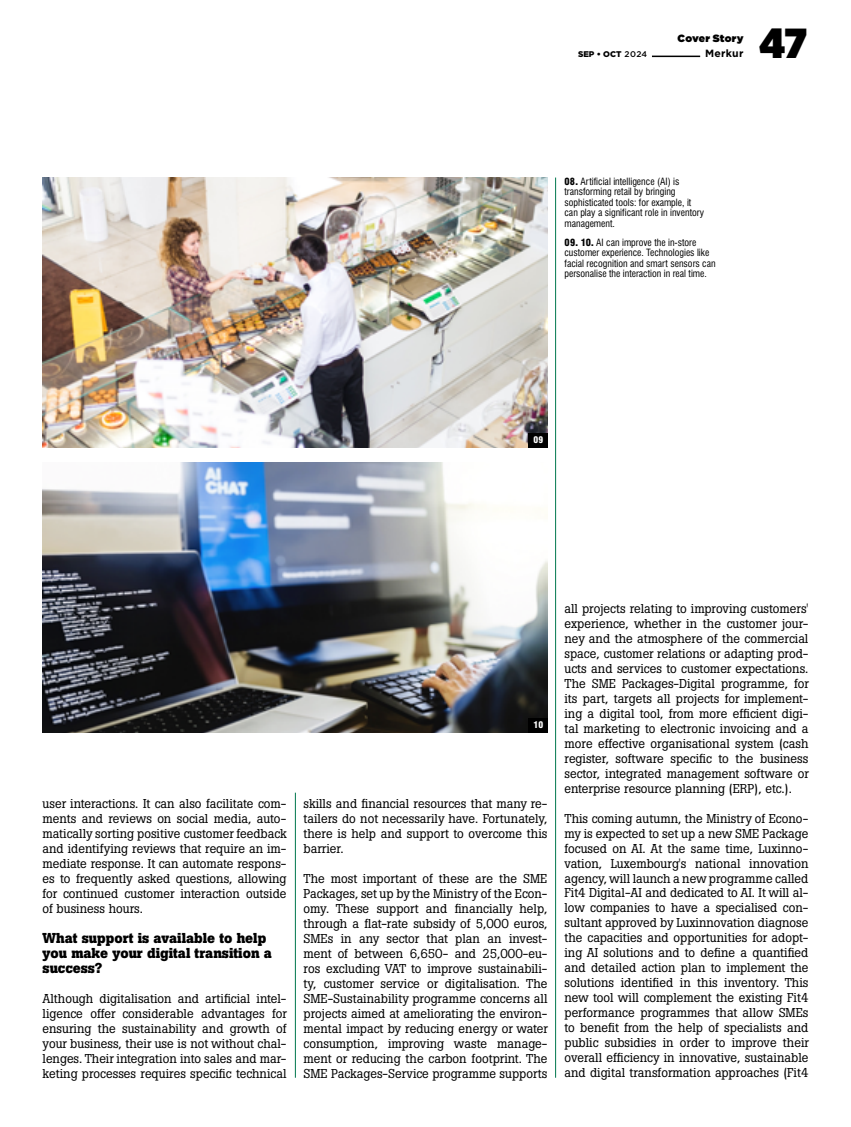
<style>
.page{position:relative;width:851px;height:1127px;background:#fff}
.page>*{position:absolute;margin:0;border:0;box-sizing:border-box;transform-origin:0 0}
.t1{font:900 42px "Gotham Narrow";color:#000}
.t2{font:700 14.25px/15px "Boton Pro";color:#000}
.t3{font:12.75px/15px "Boton Pro";color:#000;text-align:justify}
.t4{font:10.5px "Gotham Ultra";letter-spacing:.02em;color:#000}
.t5{font:700 10.5px "Gotham";letter-spacing:.025em;color:#000}
.t6{font:condensed 9.75px/10.5px "Swiss 721 BT";color:#000}
.t7{font:900 condensed 9px "Swiss 721 BT";color:#fff}
.t8{font:900 8.25px "Gotham";color:#000}
.s1{font-weight:500}
.s2{font-weight:900}
</style>
<div class="page">
<hr style="left:652px;top:56px;width:48px;height:1px;background:#000">
<hr style="left:295px;top:793px;width:1px;height:285px;background:#00774e">
<hr style="left:555px;top:178px;width:1px;height:900px;background:#00774e">
<img style="left:43px;top:178px;width:504px;height:270px">
<img style="left:43px;top:463px;width:504px;height:270px">
<div style="left:528px;top:433px;width:19px;height:14px;background:#000"></div>
<div style="left:528px;top:718px;width:19px;height:14px;background:#000"></div>
<p class="t4" style="left:677px;top:33px;width:67px">Cover Story</p>
<p class="t8" style="left:578px;top:50px;width:70px">SEP • OCT <span class="s1">2024</span></p>
<p class="t5" style="left:705px;top:48px;width:40px">Merkur</p>
<h1 class="t1" style="left:759px;top:14px;width:49px">47</h1>
<p class="t6" style="left:564px;top:176px;width:141px"><span class="s2">08.</span> Artificial intelligence (AI) is transforming retail by bringing sophisticated tools: for example, it can play a significant role in inventory management.</p>
<p class="t6" style="left:564px;top:237px;width:153px"><span class="s2">09. 10.</span> AI can improve the in-store customer experience. Technologies like facial recognition and smart sensors can personalise the interaction in real time.</p>
<p class="t7" style="left:533px;top:435px;width:11px">09</p>
<p class="t3" style="left:43px;top:796px;width:246px">user interactions. It can also facilitate com&shy;ments and reviews on social media, auto&shy;matically sorting positive customer feedback and identifying reviews that require an im&shy;mediate response. It can automate respons&shy;es to frequently asked questions, allowing for continued customer interaction outside of business hours.</p>
<p class="t2" style="left:43px;top:930px;width:231px">What support is available to help you make your digital transition a success?</p>
<p class="t3" style="left:43px;top:991px;width:246px">Although digitalisation and artificial intel&shy;ligence offer considerable advantages for ensuring the sustainability and growth of your business, their use is not without chal&shy;lenges. Their integration into sales and mar&shy;keting processes requires specific technical</p>
<p class="t7" style="left:533px;top:720px;width:11px">10</p>
<p class="t3" style="left:303px;top:796px;width:245px">skills and financial resources that many re&shy;tailers do not necessarily have. Fortunately, there is help and support to overcome this barrier.</p>
<p class="t3" style="left:303px;top:871px;width:246px">The most important of these are the SME Packages, set up by the Ministry of the Econ&shy;omy. These support and financially help, through a flat-rate subsidy of 5,000 euros, SMEs in any sector that plan an invest&shy;ment of between 6,650- and 25,000-eu&shy;ros excluding VAT to improve sustainabili&shy;ty, customer service or digitalisation. The SME-Sustainability programme concerns all projects aimed at ameliorating the environ&shy;mental impact by reducing energy or water consumption, improving waste manage&shy;ment or reducing the carbon footprint. The SME Packages-Service programme supports</p>
<p class="t3" style="left:564px;top:600px;width:246px">all projects relating to improving customers' experience, whether in the customer jour&shy;ney and the atmosphere of the commercial space, customer relations or adapting prod&shy;ucts and services to customer expectations.<br>The SME Packages-Digital programme, for its part, targets all projects for implement&shy;ing a digital tool, from more efficient digi&shy;tal marketing to electronic invoicing and a more effective organisational system (cash register, software specific to the business sector, integrated management software or enterprise resource planning (ERP), etc.).</p>
<p class="t3" style="left:564px;top:810px;width:246px">This coming autumn, the Ministry of Econo&shy;my is expected to set up a new SME Package focused on AI. At the same time, Luxinno&shy;vation, Luxembourg's national innovation agency, will launch a new programme called Fit4 Digital-AI and dedicated to AI. It will al&shy;low companies to have a specialised con&shy;sultant approved by Luxinnovation diagnose the capacities and opportunities for adopt&shy;ing AI solutions and to define a quantified and detailed action plan to implement the solutions identified in this inventory. This new tool will complement the existing Fit4 performance programmes that allow SMEs to benefit from the help of specialists and public subsidies in order to improve their overall efficiency in innovative, sustainable and digital transformation approaches (Fit4</p>
</div>
